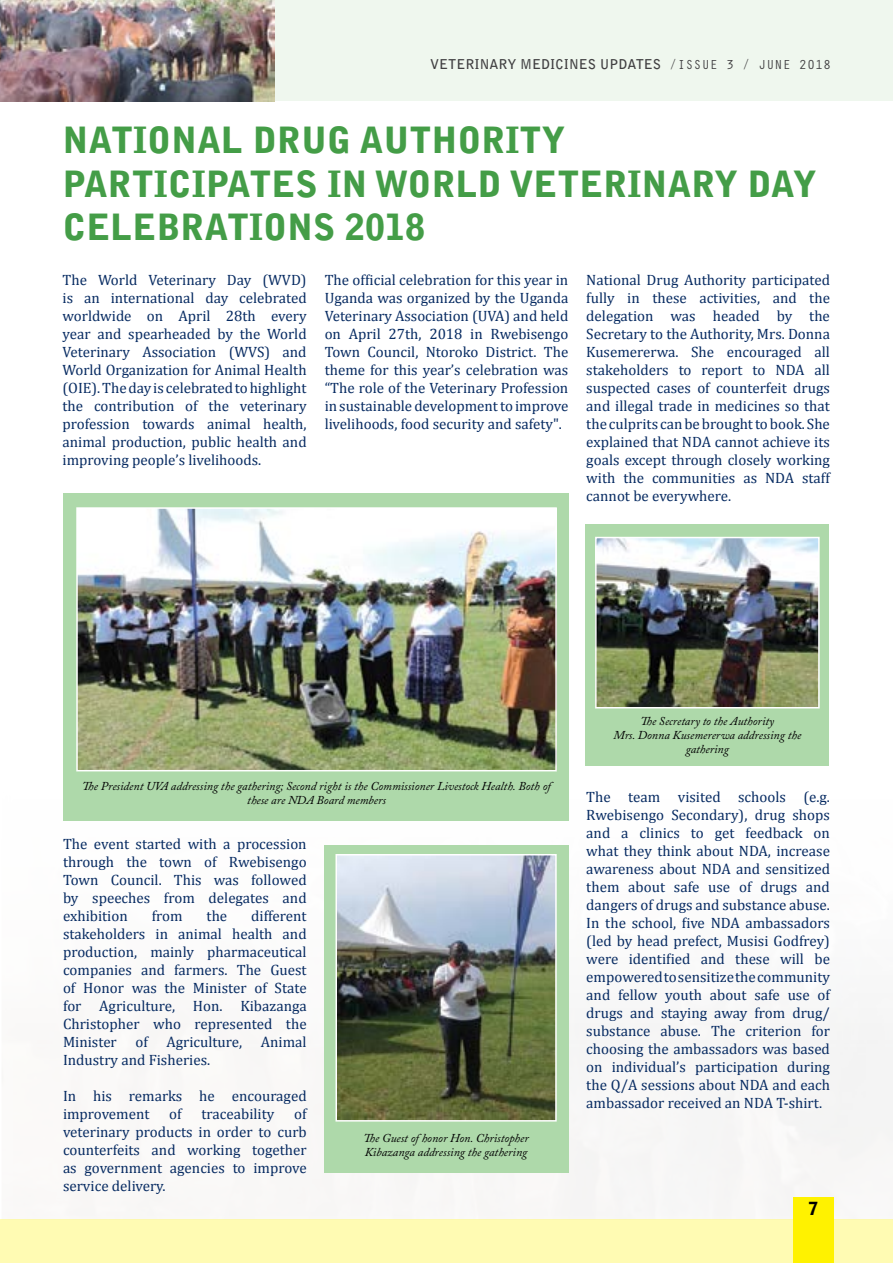
<style>
.page{position:relative;width:893px;height:1263px;background:#fff}
.page>*{position:absolute;margin:0;border:0;box-sizing:border-box;transform-origin:0 0}
.t1{font:900 36px/43.2px "Bell Gothic Std";color:#449d47}
.t2{font:900 18px "Bell Gothic Std";color:#000}
.t3{font:15px/18px "Cambria";color:#072b62;text-align:justify}
.t4{font:700 13.5px "Bell Gothic Std";color:#414042}
.t5{font:italic 12px/14.4px "Adobe Caslon Pro";color:#000;text-align:center}
.s1{font-family:"Orator Std";font-weight:400}
</style>
<div class="page">
<img style="left:73px;top:697px;width:820px;height:522px">
<div style="left:0;top:0;width:893px;height:101px;background:#eff7ee"></div>
<div style="left:0;top:1219px;width:893px;height:44px;background:#fffbb3"></div>
<div style="left:793px;top:1197px;width:40px;height:66px;background:#fff200"></div>
<img style="left:0;top:0;width:274px;height:101px">
<div style="left:63px;top:494px;width:505px;height:327px;background:#aed9aa"></div>
<div style="left:324px;top:845px;width:244px;height:328px;background:#aed9aa"></div>
<div style="left:585px;top:524px;width:244px;height:242px;background:#aed9aa"></div>
<img style="left:79px;top:510px;width:475px;height:258px">
<div style="left:76px;top:507px;width:481px;height:264px;border:2px solid #fff"></div>
<img style="left:338px;top:857px;width:216px;height:261px">
<div style="left:335px;top:854px;width:222px;height:267px;border:2px solid #fff"></div>
<img style="left:598px;top:540px;width:219px;height:165px">
<div style="left:595px;top:537px;width:225px;height:171px;border:2px solid #fff"></div>
<p class="t4" style="left:430px;top:56px;width:403px">VETERINARY MEDICINES UPDATES <span class="s1">/ISSUE 3 / JUNE 2018</span></p>
<h1 class="t1" style="left:63px;top:119px;width:756px">NATIONAL DRUG AUTHORITY<br>PARTICIPATES IN WORLD VETERINARY DAY<br>CELEBRATIONS 2018</h1>
<p class="t3" style="left:63px;top:270px;width:246px">The World Veterinary Day (WVD) is an international day celebrated worldwide on April 28th every year and spearheaded by the World Veterinary Association (WVS) and World Organization for Animal Health (OIE). The day is celebrated to highlight the contribution of the veterinary profession towards animal health, animal production, public health and improving people’s livelihoods.</p>
<p class="t3" style="left:325px;top:270px;width:245px">The official celebration for this year in Uganda was organized by the Uganda Veterinary Association (UVA) and held on April 27th, 2018 in Rwebisengo Town Council, Ntoroko District. The theme for this year’s celebration was “The role of the Veterinary Profession in sustainable development to improve livelihoods, food security and safety".</p>
<p class="t3" style="left:586px;top:270px;width:245px">National Drug Authority participated fully in these activities, and the delegation was headed by the Secretary to the Authority, Mrs. Donna Kusemererwa. She encouraged all stakeholders to report to NDA all suspected cases of counterfeit drugs and illegal trade in medicines so that the culprits can be brought to book. She explained that NDA cannot achieve its goals except through closely working with the communities as NDA staff cannot be everywhere.</p>
<p class="t5" style="left:82px;top:778px;width:470px">The President UVA addressing the gathering; Second right is the Commissioner Livestock Health. Both of these are NDA Board members</p>
<p class="t3" style="left:63px;top:835px;width:245px">The event started with a procession through the town of Rwebisengo Town Council. This was followed by speeches from delegates and exhibition</p>
<p class="t3" style="left:63px;top:907px;width:245px;text-indent:188px">different stakeholders in animal health and production, mainly pharmaceutical companies and farmers. The Guest of Honor was the Minister of State for Agriculture, Hon. Kibazanga Christopher who represented the Minister of Agriculture, Animal Industry and Fisheries.</p>
<p class="t3" style="left:63px;top:1087px;width:245px">In his remarks he encouraged improvement</p>
<p class="t3" style="left:152px;top:907px;width:32px">from</p>
<p class="t3" style="left:207px;top:907px;width:22px">the</p>
<p class="t3" style="left:63px;top:1105px;width:245px;text-indent:231px">of veterinary products in order to curb counterfeits and working together as government agencies to improve service delivery.</p>
<p class="t3" style="left:169px;top:1105px;width:14px">of</p>
<p class="t3" style="left:202px;top:1105px;width:74px">traceability</p>
<p class="t5" style="left:364px;top:1130px;width:167px;text-align:left">The Guest of honor Hon. Christopher<br>Kibazanga addressing the gathering</p>
<p class="t5" style="left:613px;top:713px;width:189px">The Secretary to the Authority<br>Mrs. Donna Kusemererwa addressing the gathering</p>
<p class="t3" style="left:586px;top:788px;width:245px">The team visited schools (e.g.<br>Rwebisengo Secondary), drug shops and a clinics to get feedback on what they think about NDA, increase awareness about NDA and sensitized them about safe use of drugs and dangers of drugs and substance abuse.<br>In the school, five NDA ambassadors (led by head prefect, Musisi Godfrey) were identified and these will be empowered to sensitize the community and fellow youth about safe use of drugs and staying away from drug/ substance abuse. The criterion for choosing the ambassadors was based on individual’s participation during the Q/A sessions about NDA and each ambassador received an NDA T-shirt.</p>
<p class="t2" style="left:808px;top:1198px;width:12px">7</p>
</div>
